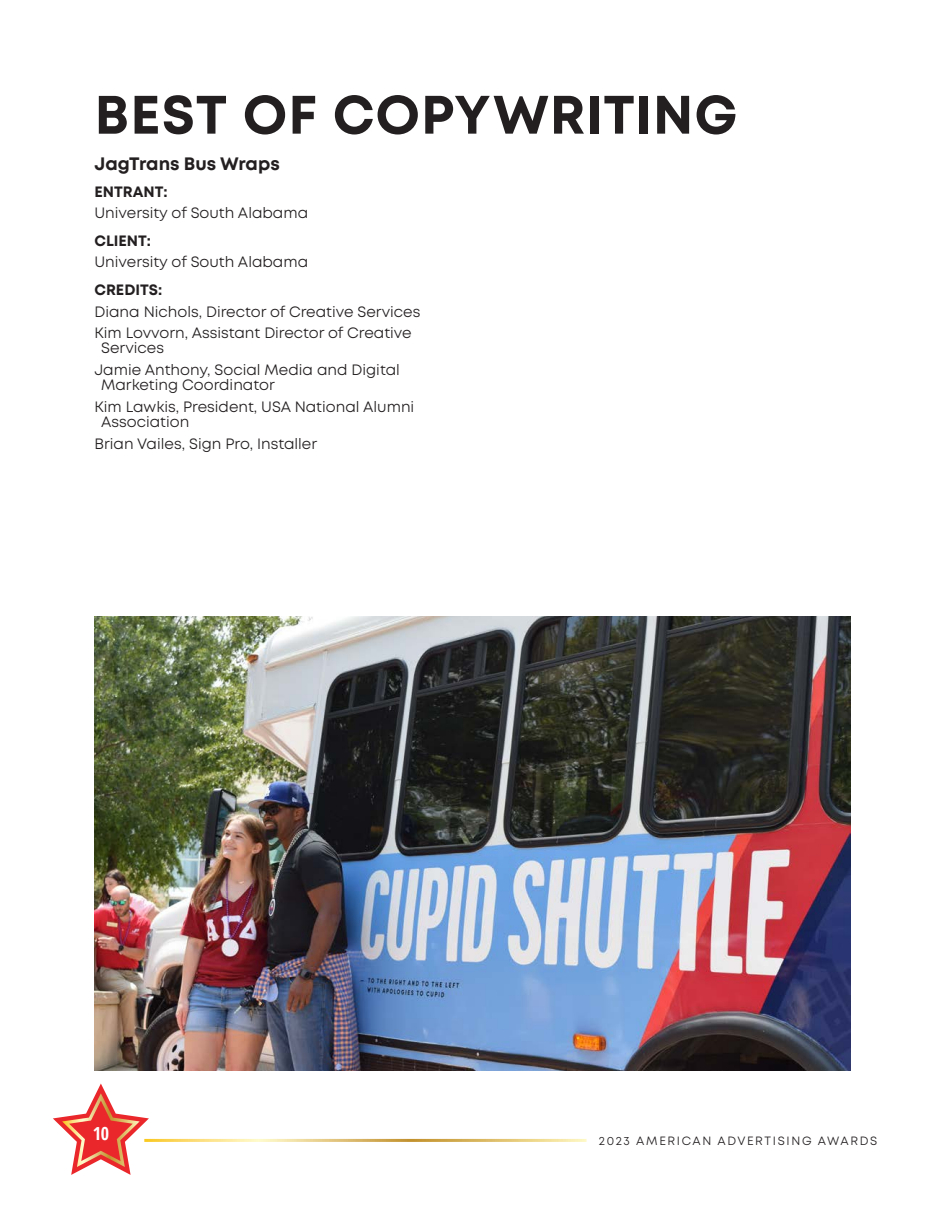
<style>
.page{position:relative;width:945px;height:1215px;background:#fff}
.page>*{position:absolute;margin:0;border:0;box-sizing:border-box;transform-origin:0 0}
.t1{font:700 54px "Mont";letter-spacing:.02em;color:#231f20}
.t2{font:700 18px "Mont";color:#231f20}
.t3{font:700 condensed 18px "Open Sans";color:#fff}
.t4{font:15px/15px "Mont";color:#231f20}
.t5{font:700 15px "Mont";color:#231f20}
.t6{font:12px "Mont";letter-spacing:.135em;color:#231f20}
.s1{font-weight:700}
</style>
<div class="page">
<img style="left:94px;top:616px;width:756px;height:455px">
<svg style="left:53px;top:1084px;width:96px;height:91px"></svg>
<hr style="left:144px;top:1139px;width:443px;height:3px;background:#fff">
<p class="t1" style="left:94px;top:80px;width:645px">BEST OF COPYWRITING</p>
<p class="t2" style="left:94px;top:152px;width:187px">JagTrans Bus Wraps</p>
<p class="t4" style="left:94px;top:182px;width:215px;line-height:21px"><span class="s1">ENTRANT:<br></span>University of South Alabama</p>
<p class="t4" style="left:94px;top:230px;width:215px;line-height:21px"><span class="s1">CLIENT:<br></span>University of South Alabama</p>
<p class="t5" style="left:94px;top:280px;width:69px">CREDITS:</p>
<p class="t4" style="left:94px;top:304px;width:327px">Diana Nichols, Director of Creative Services</p>
<p class="t4" style="left:101px;top:326px;width:312px;text-indent:-7px">Kim Lovvorn, Assistant Director of Creative<br>Services</p>
<p class="t4" style="left:101px;top:362px;width:300px;text-indent:-7px">Jamie Anthony, Social Media and Digital<br>Marketing Coordinator</p>
<p class="t4" style="left:101px;top:399px;width:315px;text-indent:-7px">Kim Lawkis, President, USA National Alumni<br>Association</p>
<p class="t4" style="left:94px;top:436px;width:224px">Brian Vailes, Sign Pro, Installer</p>
<p class="t3" style="left:93px;top:1121px;width:18px">10</p>
<p class="t6" style="left:599px;top:1133px;width:280px">2023 AMERICAN ADVERTISING AWARDS</p>
</div>
